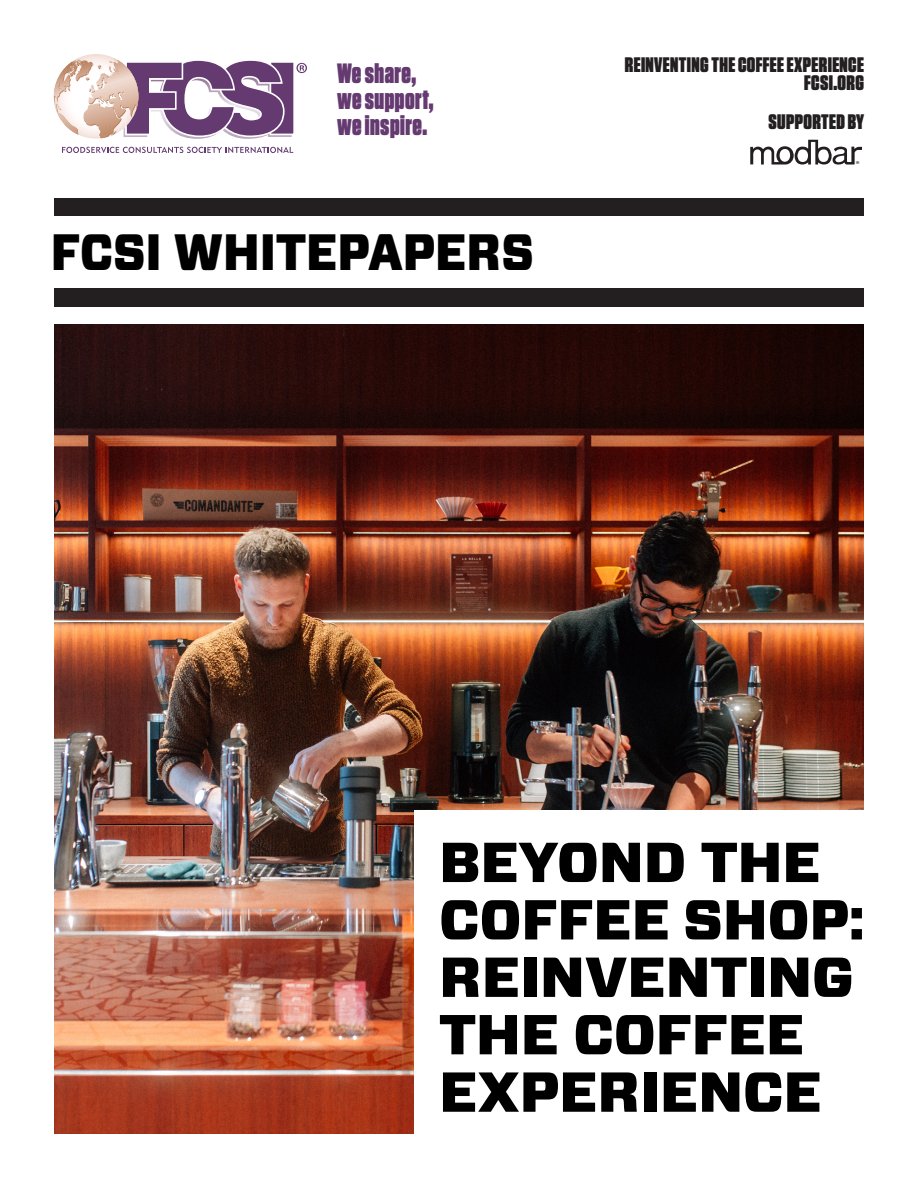
<style>
.page{position:relative;width:918px;height:1188px;background:#fff}
.page>*{position:absolute;margin:0;border:0;box-sizing:border-box;transform-origin:0 0}
.t1{font:900 56.1px/57.4px "Forza";color:#000}
.t2{font:900 51px "Forza";color:#000;scale:.9 1}
.t3{font:900 27.9px "Tungsten";letter-spacing:.02em;color:#643a71;scale:.92 1}
.t4{font:900 21px "Tungsten";letter-spacing:.02em;color:#231f20}
.t5{font:300 8.7px "Myriad Pro";color:#231f20;scale:1.05 1}
</style>
<div class="page">
<img style="left:54px;top:325px;width:810px;height:809px">
<div style="left:54px;top:198px;width:810px;height:18px;background:#231f20"></div>
<div style="left:54px;top:288px;width:810px;height:18px;background:#231f20"></div>
<div style="left:415px;top:810px;width:468px;height:347px;background:#fff"></div>
<svg style="left:62px;top:147px;width:231px;height:6px"></svg>
<svg style="left:54px;top:54px;width:253px;height:85px"></svg>
<svg style="left:750px;top:140px;width:112px;height:25px"></svg>
<p class="t3" style="left:337px;top:57px;width:88px">We share,</p>
<p class="t3" style="left:337px;top:83px;width:106px">we support,</p>
<p class="t3" style="left:337px;top:109px;width:100px">we inspire.</p>
<p class="t2" style="left:51px;top:218px;width:538px">FCSI WHITEPAPERS</p>
<p class="t4" style="left:625px;top:53px;width:241px">REINVENTING THE COFFEE EXPERIENCE</p>
<p class="t4" style="left:804px;top:71px;width:61px">FCSI.ORG</p>
<p class="t4" style="left:768px;top:110px;width:97px">SUPPORTED BY</p>
<p class="t5" style="left:856px;top:159px;width:5px">®</p>
<p class="t1" style="left:439px;top:835px;width:426px">BEYOND THE<br>COFFEE SHOP:<br>REINVENTING<br>THE COFFEE<br>EXPERIENCE</p>
</div>
